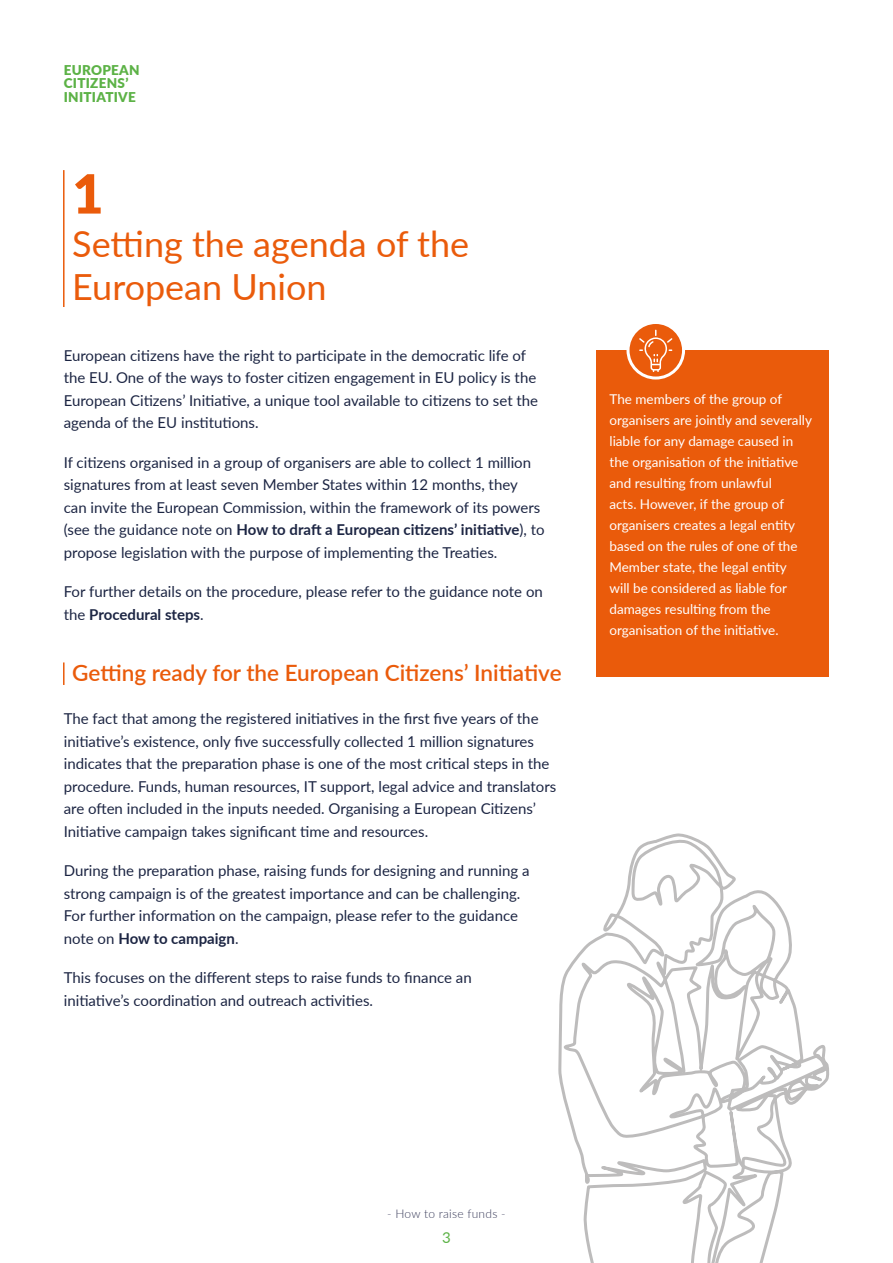
<style>
.page{position:relative;width:893px;height:1263px;background:#fff}
.page>*{position:absolute;margin:0;border:0;box-sizing:border-box;transform-origin:0 0}
.t1{font:900 54px "Lato";color:#ea5b0b}
.t2{font:36px/43.2px "Lato";color:#ea5b0b}
.t3{font:600 22.5px "Lato";color:#ea5b0b}
.t4{font:15px/22.5px "Lato";color:#1c2543}
.t5{font:15px "Lato";color:#5cb246}
.t6{font:13.5px/21px "Lato";color:#fff}
.t7{font:900 13.5px/13.5px "Lato";letter-spacing:.02em;color:#5cb246}
.t8{font:300 12px "Lato";letter-spacing:.02em;color:#3c3e5c}
.s1{font-weight:700}
</style>
<div class="page">
<hr style="left:63px;top:170px;width:2px;height:137px;background:#ea5b0b">
<hr style="left:63px;top:662px;width:2px;height:23px;background:#ea5b0b">
<svg style="left:558px;top:833px;width:272px;height:430px"></svg>
<div style="left:597px;top:350px;width:232px;height:327px;background:#ea5b0b"></div>
<svg style="left:628px;top:322px;width:55px;height:56px"></svg>
<div style="left:626px;top:321px;width:59px;height:58px;border:3px solid #fff;border-radius:50%"></div>
<svg style="left:639px;top:330px;width:33px;height:42px"></svg>
<p class="t7" style="left:64px;top:62px;width:77px">EUROPEAN<br>CITIZENS’<br>INITIATIVE</p>
<h1 class="t1" style="left:72px;top:153px;width:33px">1</h1>
<h2 class="t2" style="left:72px;top:221px;width:398px">Setting the agenda of the<br>European Union</h2>
<p class="t4" style="left:64px;top:343px;width:476px">European citizens have the right to participate in the democratic life of the EU. One of the ways to foster citizen engagement in EU policy is the European Citizens’ Initiative, a unique tool available to citizens to set the agenda of the EU institutions.</p>
<p class="t4" style="left:64px;top:450px;width:482px">If citizens organised in a group of organisers are able to collect 1 million signatures from at least seven Member States within 12 months, they<br>can invite the European Commission, within the framework of its powers (see the guidance note on <span class="s1">How to draft a European citizens’ initiative</span>), to propose legislation with the purpose of implementing the Treaties.</p>
<p class="t4" style="left:64px;top:580px;width:481px">For further details on the procedure, please refer to the guidance note on the <span class="s1">Procedural steps</span>.</p>
<h3 class="t3" style="left:72px;top:656px;width:491px">Getting ready for the European Citizens’ Initiative</h3>
<p class="t4" style="left:64px;top:707px;width:494px">The fact that among the registered initiatives in the first five years of the initiative’s existence, only five successfully collected 1 million signatures indicates that the preparation phase is one of the most critical steps in the procedure. Funds, human resources, IT support, legal advice and translators are often included in the inputs needed. Organising a European Citizens’ Initiative campaign takes significant time and resources.</p>
<p class="t4" style="left:64px;top:859px;width:467px">During the preparation phase, raising funds for designing and running a strong campaign is of the greatest importance and can be challenging.<br>For further information on the campaign, please refer to the guidance note on <span class="s1">How to campaign</span>.</p>
<p class="t4" style="left:64px;top:966px;width:409px">This focuses on the different steps to raise funds to finance an initiative’s coordination and outreach activities.</p>
<p class="t6" style="left:609px;top:388px;width:204px">The members of the group of organisers are jointly and severally liable for any damage caused in the organisation of the initiative and resulting from unlawful<br>acts. However, if the group of organisers creates a legal entity based on the rules of one of the<br>Member state, the legal entity<br>will be considered as liable for damages resulting from the organisation of the initiative.</p>
<p class="t8" style="left:387px;top:1206px;width:120px">- How to raise funds -</p>
<p class="t5" style="left:442px;top:1227px;width:10px">3</p>
</div>
